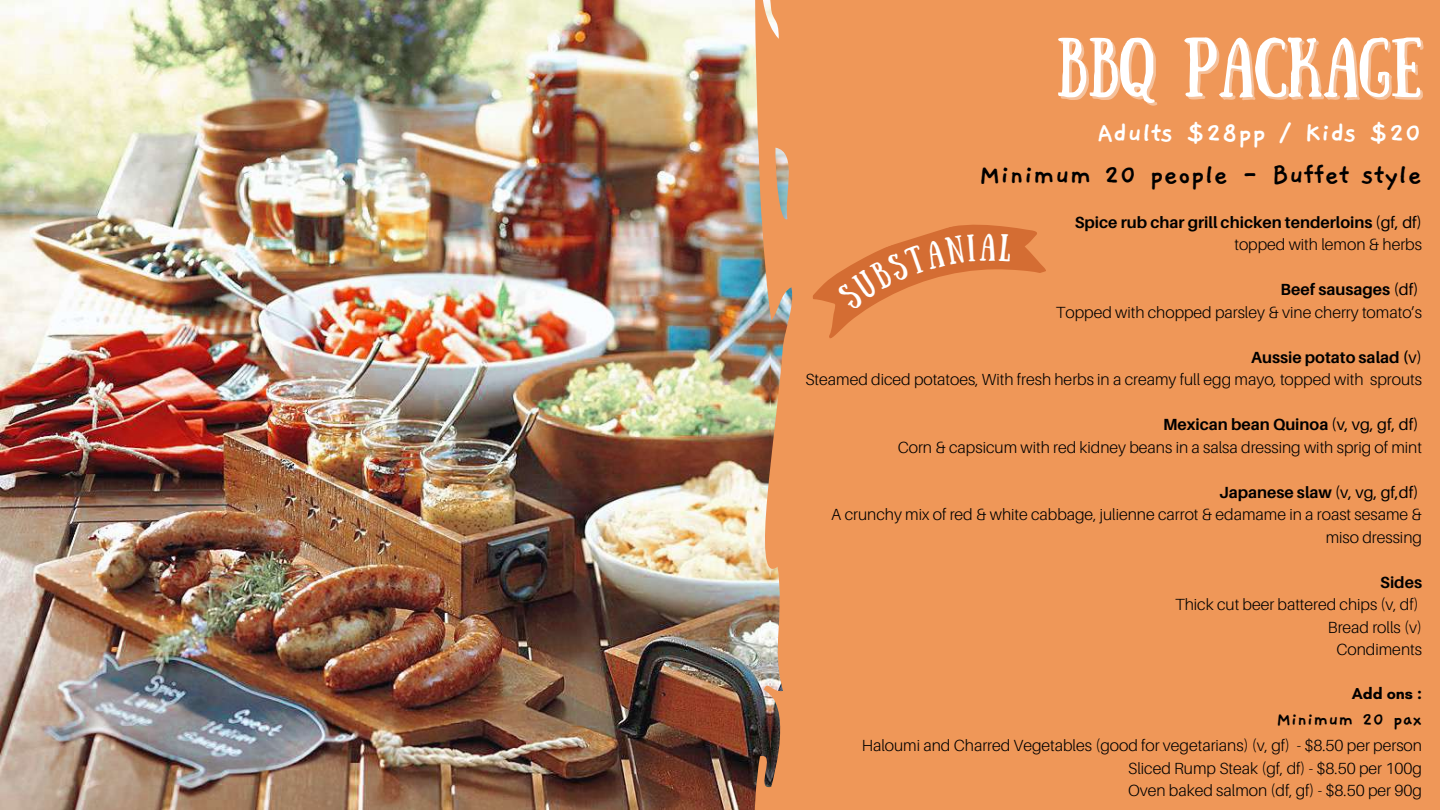
<style>
.page{position:relative;width:1440px;height:810px;background:#fff}
.page>*{position:absolute;margin:0;border:0;box-sizing:border-box;transform-origin:0 0}
.t1{font:59.6px "Sunday";color:#fff}
.t2{font:700 30px "Gaegu";color:#000}
.t3{font:700 30px "Gaegu";color:#fff}
.t4{font:27.1px "Sunday";color:#fff}
.t5{font:700 20.6px "Gaegu";color:#000}
.t6{font:300 16.1px/22.5px "Aileron";color:#000;text-align:right}
.t7{font:700 16.1px/22.5px "Aileron";color:#000;text-align:right}
.t8{font:700 16.1px "Glacial Indifference";color:#000}
.s1{font-weight:400}
.s2{font-weight:300}
.s3{font-weight:700}
</style>
<div class="page">
<img style="left:0;top:0;width:1440px;height:810px">
<svg style="left:804px;top:203px;width:245px;height:137px"></svg>
<h1 class="t1" style="left:1057px;top:26px;width:367px">BBQ PACKAGE</h1>
<h2 class="t3" style="left:1097px;top:118px;width:326px">Adults $28pp / Kids $20</h2>
<h2 class="t2" style="left:979px;top:160px;width:444px">Minimum 20 people - Buffet style</h2>
<p class="t7" style="left:1075px;top:210px;width:349px">Spice rub char grill chicken tenderloins <span class="s1">(gf, df) </span><span class="s2">topped with lemon &amp; herbs</span></p>
<p class="t6" style="left:1056px;top:278px;width:368px"><span class="s3">Beef sausages</span> <span class="s1">(df)<br></span>Topped with chopped parsley &amp; vine cherry tomato’s</p>
<p class="t6" style="left:805px;top:345px;width:618px"><span class="s3">Aussie potato salad (</span><span class="s1">v)<br></span>Steamed diced potatoes, With fresh herbs in a creamy full egg mayo, topped with sprouts</p>
<p class="t6" style="left:898px;top:413px;width:526px"><span class="s3">Mexican bean Quinoa</span> <span class="s1">(v, vg, gf, df)<br></span>Corn &amp; capsicum with red kidney beans in a salsa dressing with sprig of mint</p>
<p class="t6" style="left:831px;top:480px;width:592px"><span class="s3">Japanese slaw</span> <span class="s1">(v, vg, gf,df)<br></span>A crunchy mix of red &amp; white cabbage, julienne carrot &amp; edamame in a roast sesame &amp; miso dressing</p>
<p class="t7" style="left:1380px;top:570px;width:43px">Sides</p>
<p class="t6" style="left:1175px;top:593px;width:248px">Thick cut beer battered chips (v, df)<br>Bread rolls (v)<br>Condiments</p>
<p class="t8" style="left:1352px;top:683px;width:72px">Add ons :</p>
<p class="t5" style="left:1276px;top:709px;width:147px">Minimum 20 pax</p>
<p class="t6" style="left:1128px;top:734px;width:295px;text-align:justify;text-indent:-266px">Haloumi and Charred Vegetables (good for vegetarians) (v, gf) - $8.50 per person Sliced Rump Steak (gf, df) - $8.50 per 100g Oven baked salmon (df, gf) - $8.50 per 90g</p>
<h3 class="t4" style="left:979px;top:229px;width:18px">a</h3>
</div>
